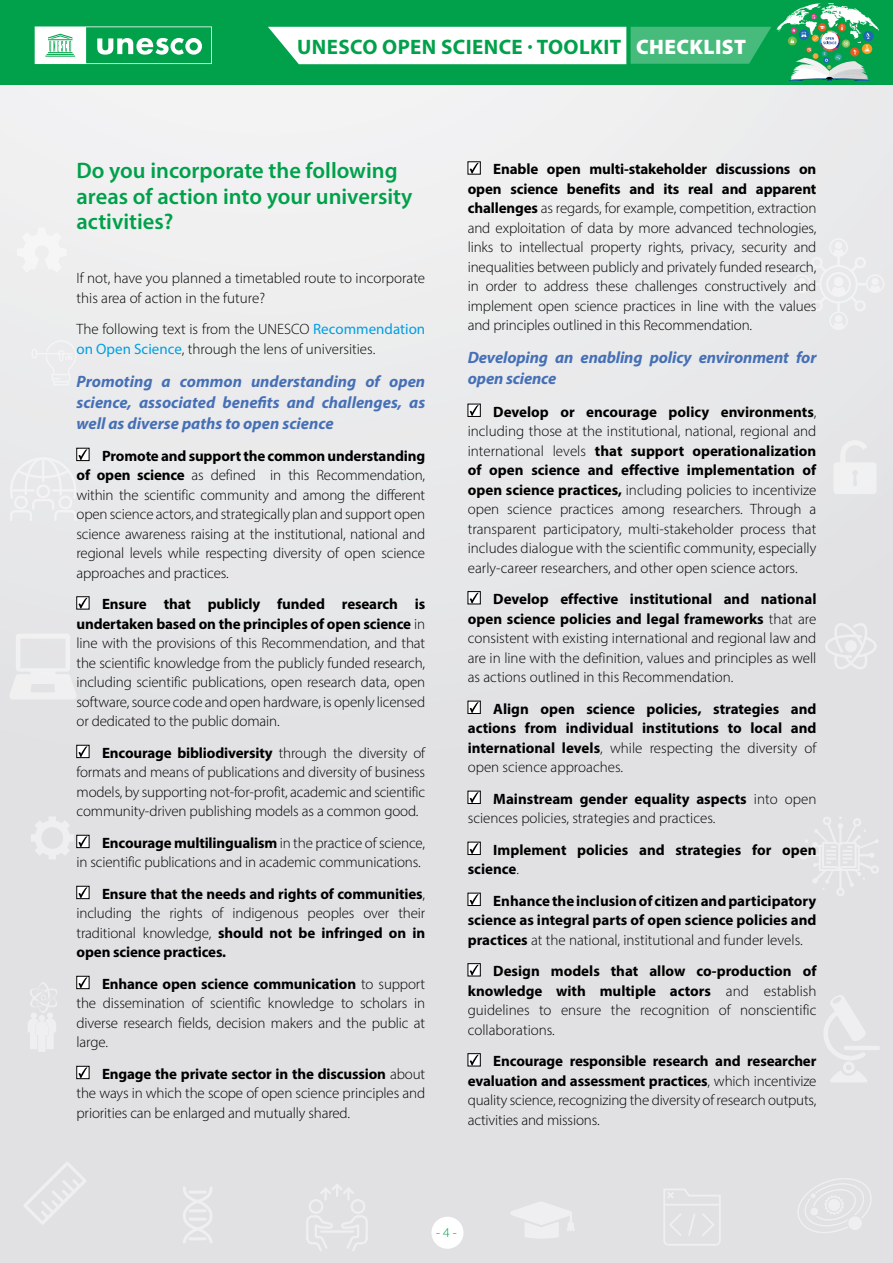
<style>
.page{position:relative;width:893px;height:1263px;background:#fff}
.page>*{position:absolute;margin:0;border:0;box-sizing:border-box;transform-origin:0 0}
.t1{font:600 22.5px/25.5px "Myriad Pro";color:#00a14a}
.t2{font:700 21px "Myriad Pro";letter-spacing:.02em;color:#00a14a}
.t3{font:italic 700 16.5px/21px "Myriad Pro";letter-spacing:-.005em;color:#4670b6;text-align:justify}
.t4{font:300 15px/19.5px "Myriad Pro";letter-spacing:-.01em;color:#000;text-align:justify}
.t5{font:700 15px/19.5px "Myriad Pro";color:#000;text-align:justify}
.t6{font:300 13.5px "Myriad Pro";color:#00a14a}
.s1{font-weight:900;color:#fff}
.s2{font-weight:400;color:#009fe3}
.s3{font-weight:700}
.s4{font-weight:300}
</style>
<div class="page">
<div style="left:0;top:0;width:893px;height:1263px;background:linear-gradient(to right,#e7e7e9,#e3e4e6)"></div>
<div style="left:0;top:0;width:893px;height:84px;background:#00a14a"></div>
<svg style="left:35px;top:26px;width:177px;height:38px"></svg>
<svg style="left:825px;top:622px;width:52px;height:47px"></svg>
<div style="left:845px;top:640px;width:12px;height:12px;background:#efeff1;border-radius:50%"></div>
<svg style="left:183px;top:1186px;width:30px;height:57px"></svg>
<hr style="left:189px;top:1190px;width:18px;height:3px;background:#fff">
<hr style="left:189px;top:1237px;width:18px;height:3px;background:#fff">
<hr style="left:189px;top:1209px;width:18px;height:3px;background:#fff">
<hr style="left:189px;top:1217px;width:18px;height:3px;background:#fff">
<svg style="left:510px;top:1201px;width:65px;height:37px"></svg>
<svg style="left:9px;top:634px;width:68px;height:65px"></svg>
<svg style="left:794px;top:1178px;width:79px;height:55px;background:#e4e4e6"></svg>
<svg style="left:32px;top:340px;width:45px;height:45px"></svg>
<svg style="left:23px;top:1161px;width:64px;height:64px;background:#e3e3e6"></svg>
<svg style="left:833px;top:440px;width:43px;height:54px"></svg>
<div style="left:28px;top:982px;width:30px;height:70px;background:#e8e8ea"></div>
<svg style="left:663px;top:1188px;width:58px;height:58px;background:#e3e3e6"></svg>
<div style="left:17px;top:227px;width:50px;height:45px;background:#f4f4f4"></div>
<svg style="left:306px;top:1184px;width:62px;height:67px;background:#e4e4e6"></svg>
<svg style="left:792px;top:238px;width:92px;height:92px"></svg>
<div style="left:835px;top:315px;width:7px;height:7px;background:#f2f3f3;border-radius:50%"></div>
<div style="left:835px;top:242px;width:7px;height:7px;background:#f3f3f4;border-radius:50%"></div>
<svg style="left:798px;top:815px;width:81px;height:83px;background:#e3e3e6"></svg>
<hr style="left:844px;top:1046px;width:36px;height:4px;background:#efeff1;border-radius:2px">
<svg style="left:822px;top:994px;width:45px;height:88px"></svg>
<div style="left:431px;top:1217px;width:32px;height:32px;background:#fff;border-radius:50%"></div>
<svg style="left:268px;top:3px;width:611px;height:78px"></svg>
<svg style="left:10px;top:449px;width:78px;height:72px"></svg>
<div style="left:77px;top:596px;width:12px;height:13px;border:1px solid #000"></div>
<svg style="left:78px;top:598px;width:10px;height:11px"></svg>
<div style="left:77px;top:745px;width:12px;height:13px;border:1px solid #000"></div>
<svg style="left:78px;top:746px;width:10px;height:11px"></svg>
<div style="left:77px;top:835px;width:12px;height:13px;border:1px solid #000"></div>
<svg style="left:31px;top:816px;width:57px;height:43px"></svg>
<div style="left:77px;top:886px;width:12px;height:13px;border:1px solid #000"></div>
<svg style="left:78px;top:887px;width:10px;height:11px"></svg>
<div style="left:77px;top:976px;width:12px;height:13px;border:1px solid #000"></div>
<svg style="left:78px;top:977px;width:10px;height:11px"></svg>
<div style="left:77px;top:1066px;width:12px;height:13px;border:1px solid #000"></div>
<svg style="left:78px;top:1067px;width:10px;height:11px"></svg>
<svg style="left:470px;top:163px;width:9px;height:11px"></svg>
<div style="left:468px;top:404px;width:12px;height:13px;border:1px solid #000"></div>
<svg style="left:470px;top:405px;width:9px;height:11px"></svg>
<div style="left:468px;top:591px;width:12px;height:13px;border:1px solid #000"></div>
<svg style="left:470px;top:593px;width:9px;height:11px"></svg>
<div style="left:468px;top:701px;width:12px;height:13px;border:1px solid #000"></div>
<svg style="left:470px;top:702px;width:9px;height:11px"></svg>
<div style="left:468px;top:791px;width:12px;height:13px;border:1px solid #000"></div>
<svg style="left:470px;top:792px;width:9px;height:11px"></svg>
<div style="left:468px;top:842px;width:12px;height:13px;border:1px solid #000"></div>
<svg style="left:470px;top:843px;width:9px;height:11px"></svg>
<div style="left:468px;top:893px;width:12px;height:13px;border:1px solid #000"></div>
<svg style="left:470px;top:894px;width:9px;height:11px"></svg>
<div style="left:468px;top:963px;width:12px;height:13px;border:1px solid #000"></div>
<svg style="left:470px;top:965px;width:9px;height:11px"></svg>
<div style="left:468px;top:1053px;width:12px;height:13px;border:1px solid #000"></div>
<svg style="left:470px;top:1055px;width:9px;height:11px"></svg>
<h2 class="t2" style="left:297px;top:33px;width:450px">UNESCO OPEN SCIENCE · TOOLKIT <span class="s1">CHECKLIST</span></h2>
<h1 class="t1" style="left:77px;top:158px;width:337px">Do you incorporate the following areas of action into your university activities?</h1>
<p class="t4" style="left:77px;top:268px;width:350px">If not, have you planned a timetabled route to incorporate this area of action in the future?</p>
<p class="t4" style="left:77px;top:319px;width:350px">The following text is from the UNESCO <span class="s2">Recommendation on Open Science</span>, through the lens of universities.</p>
<p class="t3" style="left:77px;top:370px;width:350px">Promoting a common understanding of open science, associated benefits and challenges, as well as diverse paths to open science</p>
<p class="t4" style="left:77px;top:446px;width:350px;text-indent:26px"><span class="s3">Promote and support the common understanding of open science</span> as defined in this Recommendation, within the scientific community and among the different open science actors, and strategically plan and support open science awareness raising at the institutional, national and regional levels while respecting diversity of open science approaches and practices.</p>
<p class="t4" style="left:77px;top:594px;width:350px;text-indent:26px"><span class="s3">Ensure that publicly funded research is undertaken based on the principles of open science</span> in line with the provisions of this Recommendation, and that the scientific knowledge from the publicly funded research, including scientific publications, open research data, open software, source code and open hardware, is openly licensed or dedicated to the public domain.</p>
<p class="t4" style="left:77px;top:743px;width:350px;text-indent:26px"><span class="s3">Encourage bibliodiversity</span> through the diversity of formats and means of publications and diversity of business models, by supporting not-for-profit, academic and scientific community-driven publishing models as a common good.</p>
<p class="t4" style="left:77px;top:833px;width:350px;text-indent:26px"><span class="s3">Encourage multilingualism</span> in the practice of science, in scientific publications and in academic communications.</p>
<p class="t5" style="left:77px;top:883px;width:350px;text-indent:26px">Ensure that the needs and rights of communities<span class="s4">, including the rights of indigenous peoples over their traditional knowledge,</span> should not be infringed on in open science practices.</p>
<p class="t4" style="left:77px;top:974px;width:350px;text-indent:26px"><span class="s3">Enhance open science communication</span> to support the dissemination of scientific knowledge to scholars in diverse research fields, decision makers and the public at large.</p>
<p class="t4" style="left:77px;top:1064px;width:350px;text-indent:26px"><span class="s3">Engage the private sector in the discussion</span> about the ways in which the scope of open science principles and priorities can be enlarged and mutually shared.</p>
<p class="t4" style="left:468px;top:159px;width:350px;text-indent:26px"><span class="s3">Enable open multi-stakeholder discussions on open science benefits and its real and apparent challenges</span> as regards, for example, competition, extraction and exploitation of data by more advanced technologies, links to intellectual property rights, privacy, security and inequalities between publicly and privately funded research, in order to address these challenges constructively and implement open science practices in line with the values and principles outlined in this Recommendation.</p>
<p class="t3" style="left:468px;top:347px;width:350px">Developing an enabling policy environment for open science</p>
<p class="t4" style="left:468px;top:402px;width:350px;text-indent:26px"><span class="s3">Develop or encourage policy environments</span>, including those at the institutional, national, regional and international levels <span class="s3">that support operationalization of open science and effective implementation of open science practices,</span> including policies to incentivize open science practices among researchers. Through a transparent participatory, multi-stakeholder process that includes dialogue with the scientific community, especially early-career researchers, and other open science actors.</p>
<p class="t4" style="left:468px;top:589px;width:350px;text-indent:26px"><span class="s3">Develop effective institutional and national open science policies and legal frameworks</span> that are consistent with existing international and regional law and are in line with the definition, values and principles as well as actions outlined in this Recommendation.</p>
<p class="t5" style="left:468px;top:698px;width:350px;text-indent:26px">Align open science policies, strategies and actions from individual institutions to local and international levels<span class="s4">, while respecting the diversity of open science approaches.</span></p>
<p class="t4" style="left:468px;top:789px;width:350px;text-indent:26px"><span class="s3">Mainstream gender equality aspects</span> into open sciences policies, strategies and practices.</p>
<p class="t5" style="left:468px;top:839px;width:350px;text-indent:26px">Implement policies and strategies for open science<span class="s4">.</span></p>
<p class="t5" style="left:468px;top:890px;width:350px;text-indent:26px">Enhance the inclusion of citizen and participatory science as integral parts of open science policies and practices <span class="s4">at the national, institutional and funder levels.</span></p>
<p class="t4" style="left:468px;top:961px;width:350px;text-indent:26px"><span class="s3">Design models that allow co-production of knowledge with multiple actors</span> and establish guidelines to ensure the recognition of nonscientific collaborations.</p>
<p class="t4" style="left:468px;top:1051px;width:350px;text-indent:26px"><span class="s3">Encourage responsible research and researcher evaluation and assessment practices</span>, which incentivize quality science, recognizing the diversity of research outputs, activities and missions.</p>
<p class="t6" style="left:436px;top:1224px;width:22px">- 4 -</p>
</div>
